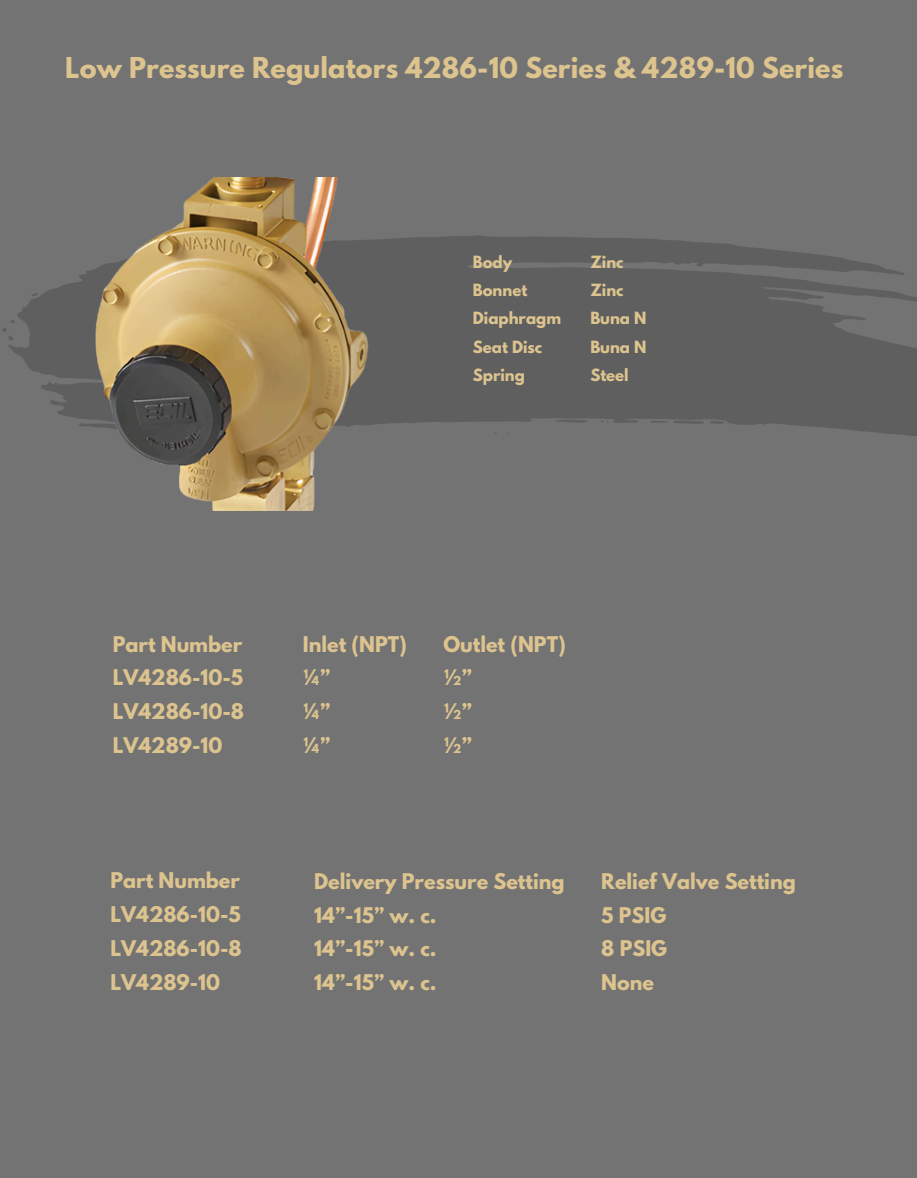
<style>
.page{position:relative;width:917px;height:1178px;background:#737373}
.page>*{position:absolute;margin:0;border:0;box-sizing:border-box;transform-origin:0 0}
.t1{font:700 25.5px "League Spartan";letter-spacing:.005em;color:#ddc48f}
.t2{font:700 19.2px/33.8px "League Spartan";color:#ddc48f}
.t3{font:700 15px/28.2px "League Spartan";color:#ddc48f}
</style>
<div class="page">
<svg style="left:385px;top:235px;width:532px;height:201px;fill:#5f5f5f"></svg>
<svg style="left:554px;top:419px;width:34px;height:4px"></svg>
<svg style="left:673px;top:420px;width:31px;height:4px"></svg>
<svg style="left:710px;top:420px;width:14px;height:4px"></svg>
<svg style="left:650px;top:420px;width:17px;height:3px"></svg>
<svg style="left:600px;top:420px;width:9px;height:2px"></svg>
<img style="left:2px;top:177px;width:383px;height:334px">
<h1 class="t1" style="left:65px;top:55px;width:779px">Low Pressure Regulators 4286-10 Series &amp; 4289-10 Series</h1>
<p class="t3" style="left:473px;top:250px;width:90px">Body<br>Bonnet<br>Diaphragm<br>Seat Disc<br>Spring</p>
<p class="t3" style="left:590px;top:250px;width:58px">Zinc<br>Zinc<br>Buna N<br>Buna N<br>Steel</p>
<p class="t2" style="left:113px;top:629px;width:133px;text-align:justify">Part Number LV4286-10-5<br>LV4286-10-8<br>LV4289-10</p>
<p class="t2" style="left:110px;top:866px;width:133px;text-align:justify">Part Number LV4286-10-5<br>LV4286-10-8<br>LV4289-10</p>
<p class="t2" style="left:303px;top:629px;width:106px">Inlet (NPT) ¼”<br>¼”<br>¼”</p>
<p class="t2" style="left:443px;top:629px;width:124px">Outlet (NPT) ½”<br>½”<br>½”</p>
<p class="t2" style="left:314px;top:867px;width:252px">Delivery Pressure Setting<br>14”-15” w. c.<br>14”-15” w. c.<br>14”-15” w. c.</p>
<p class="t2" style="left:601px;top:867px;width:196px">Relief Valve Setting<br>5 PSIG<br>8 PSIG<br>None</p>
</div>
